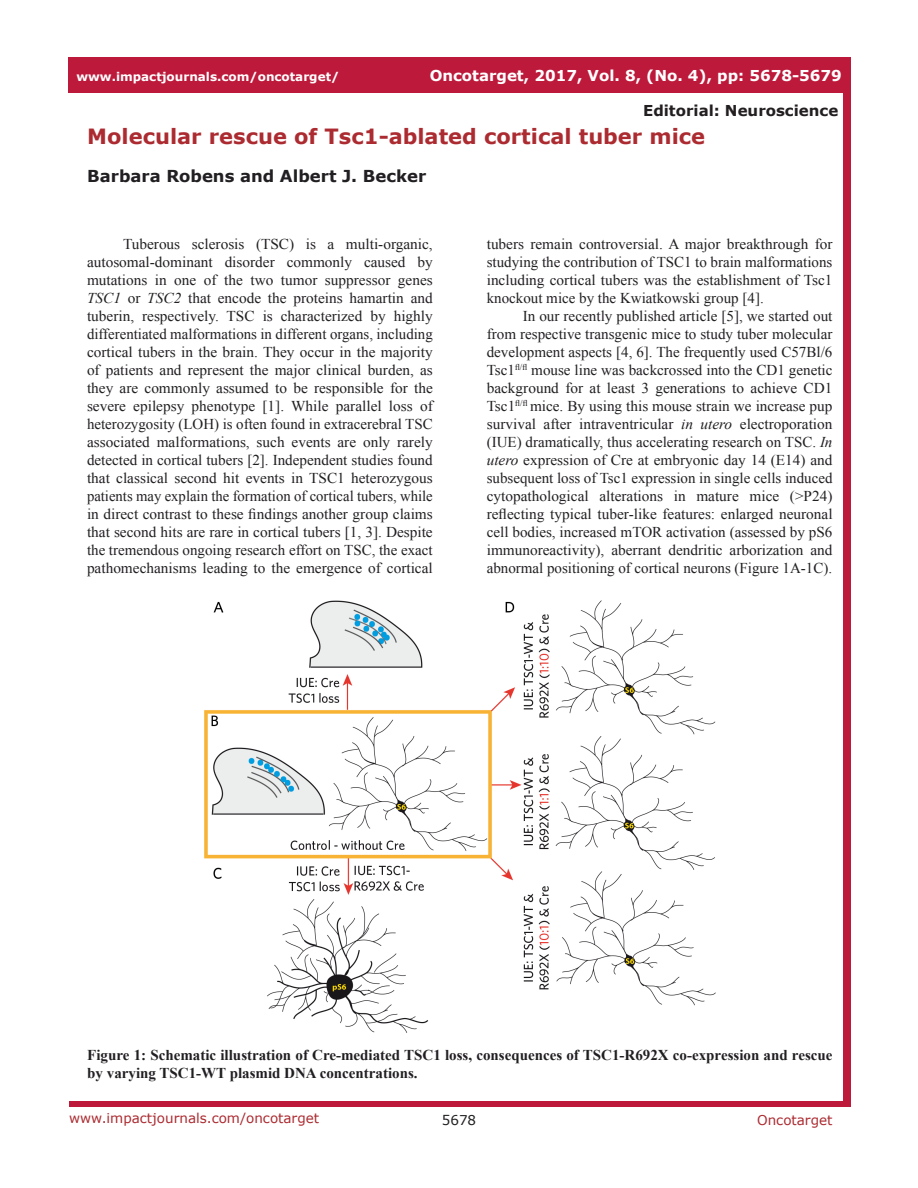
<style>
.page{position:relative;width:918px;height:1188px;background:#fff}
.page>*{position:absolute;margin:0;border:0;box-sizing:border-box;transform-origin:0 0}
.t1{font:700 21px "Verdana";color:#ac2b31}
.Authors{font:700 16.5px "Verdana";color:#221f22}
.BodyTextEditorial{font:15px/18px "Times New Roman";color:#221f22;text-align:justify}
.FigureText{font:700 15px/18px "Times New Roman";color:#221f22}
.t2{font:700 15px "Verdana";color:#fff}
.t3{font:700 15px "Verdana";color:#231f20}
.t4{font:13.5px "Verdana";color:#ac2b31}
.t5{font:13.5px "Verdana";color:#221f22}
.t6{font:700 12px "Verdana";color:#fff}
.s1{font-style:italic}
</style>
<div class="page">
<div style="left:69px;top:57px;width:781px;height:36px;background:#bd1a3b"></div>
<img style="left:204px;top:600px;width:512px;height:433px">
<p class="t6" style="left:76px;top:68px;width:264px">www.impactjournals.com/oncotarget/</p>
<p class="t2" style="left:430px;top:65px;width:414px">Oncotarget, 2017, Vol. 8, (No. 4), pp: 5678-5679</p>
<p class="t3" style="left:643px;top:100px;width:197px">Editorial: Neuroscience</p>
<p class="t1" style="left:87px;top:122px;width:619px">Molecular rescue of Tsc1-ablated cortical tuber mice</p>
<p class="Authors" style="left:87px;top:164px;width:340px">Barbara Robens and Albert J. Becker</p>
<p class="BodyTextEditorial" style="left:87px;top:235px;width:347px;text-indent:36px">Tuberous sclerosis (TSC) is a multi-organic, autosomal-dominant disorder commonly caused by mutations in one of the two tumor suppressor genes <span class="s1">TSC1</span> or <span class="s1">TSC2</span> that encode the proteins hamartin and tuberin, respectively. TSC is characterized by highly differentiated malformations in different organs, including cortical tubers in the brain. They occur in the majority of patients and represent the major clinical burden, as they are commonly assumed to be responsible for the severe epilepsy phenotype [1]. While parallel loss of heterozygosity (LOH) is often found in extracerebral TSC associated malformations, such events are only rarely detected in cortical tubers [2]. Independent studies found that classical second hit events in TSC1 heterozygous patients may explain the formation of cortical tubers, while in direct contrast to these findings another group claims that second hits are rare in cortical tubers [1, 3]. Despite the tremendous ongoing research effort on TSC, the exact pathomechanisms leading to the emergence of cortical</p>
<p class="BodyTextEditorial" style="left:487px;top:235px;width:347px">tubers remain controversial. A major breakthrough for studying the contribution of TSC1 to brain malformations including cortical tubers was the establishment of Tsc1 knockout mice by the Kwiatkowski group [4].</p>
<p class="BodyTextEditorial" style="left:487px;top:307px;width:347px;text-indent:36px">In our recently published article [5], we started out from respective transgenic mice to study tuber molecular development aspects [4, 6]. The frequently used C57Bl/6<br>Tsc1<sup>fl/fl</sup> mouse line was backcrossed into the CD1 genetic background for at least 3 generations to achieve CD1<br>Tsc1<sup>fl/fl</sup> mice. By using this mouse strain we increase pup survival after intraventricular <span class="s1">in utero</span> electroporation (IUE) dramatically, thus accelerating research on TSC. <span class="s1">In utero</span> expression of Cre at embryonic day 14 (E14) and subsequent loss of Tsc1 expression in single cells induced cytopathological alterations in mature mice (&gt;P24) reflecting typical tuber-like features: enlarged neuronal cell bodies, increased mTOR activation (assessed by pS6 immunoreactivity), aberrant dendritic arborization and abnormal positioning of cortical neurons (Figure 1A-1C).</p>
<p class="FigureText" style="left:87px;top:1045px;width:747px">Figure 1: Schematic illustration of Cre-mediated TSC1 loss, consequences of TSC1-R692X co-expression and rescue by varying TSC1-WT plasmid DNA concentrations.</p>
<p class="t4" style="left:69px;top:1109px;width:252px">www.impactjournals.com/oncotarget</p>
<p class="t5" style="left:442px;top:1111px;width:36px">5678</p>
<p class="t4" style="left:757px;top:1111px;width:77px">Oncotarget</p>
</div>
